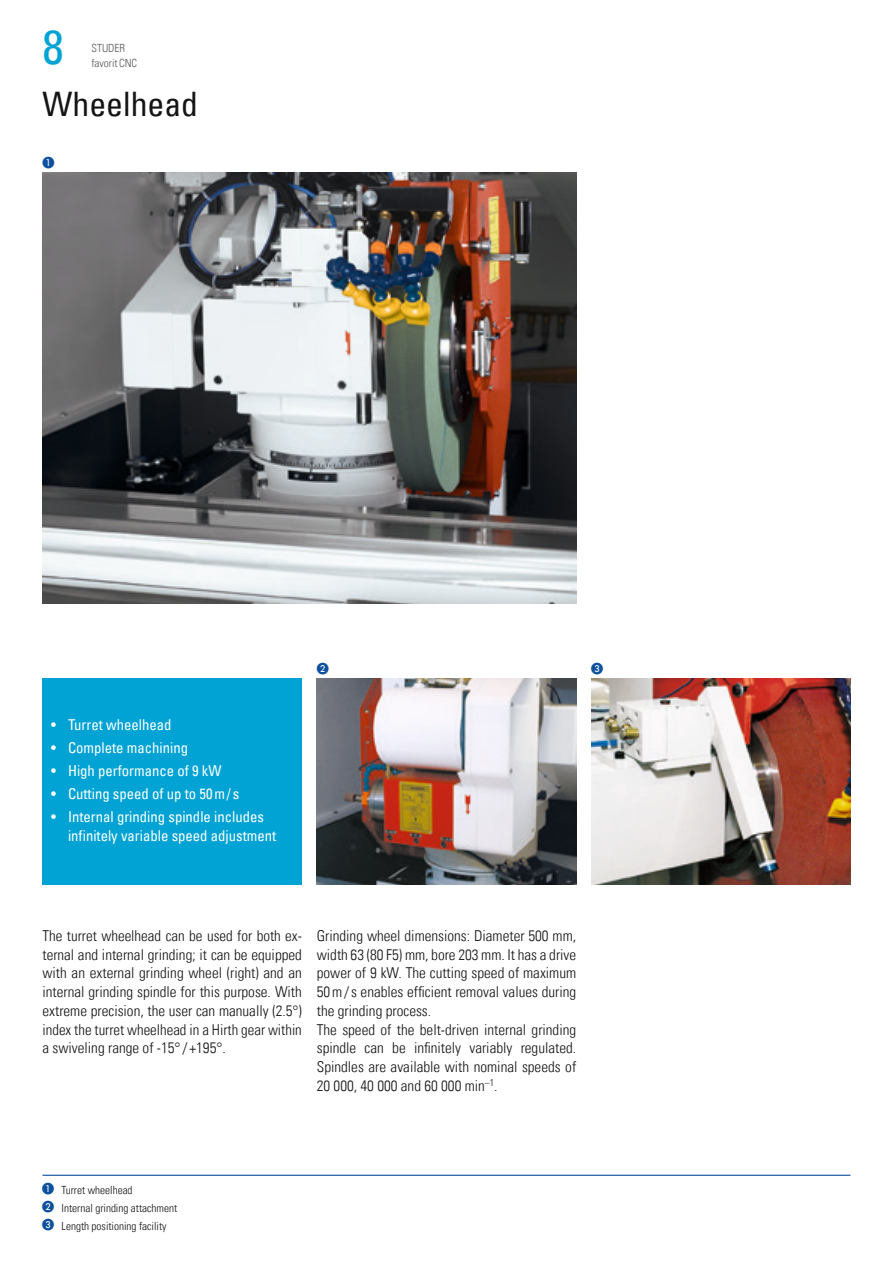
<style>
.page{position:relative;width:893px;height:1263px;background:#fff}
.page>*{position:absolute;margin:0;border:0;box-sizing:border-box;transform-origin:0 0}
.t1{font:condensed 48px "Univers Com 57";color:#00a3d3}
.t2{font:condensed 33.75px "Univers Com 57";color:#131413}
.t3{font:15px/18.8px "Univers Com 47 Light Cond";color:#131413;text-align:justify}
.t4{font:condensed 15px/18.8px "Univers Com 57";color:#fff}
.t5{font:11.25px/18px "Univers Com 47 Light Cond";color:#131413}
.t6{font:11.25px/15px "Univers Com 47 Light Cond";color:#5a5a5a}
.s1{color:#0d509d}
</style>
<div class="page">
<hr style="left:43px;top:1175px;width:807px;height:1px;background:#0d509d">
<div style="left:43px;top:678px;width:259px;height:207px;background:#00a3d3"></div>
<img style="left:43px;top:172px;width:533px;height:431px">
<img style="left:317px;top:678px;width:259px;height:207px">
<img style="left:591px;top:678px;width:259px;height:207px">
<h1 class="t1" style="left:43px;top:17px;width:23px">8</h1>
<p class="t6" style="left:91px;top:41px;width:47px">STUDER favoritCNC</p>
<h2 class="t2" style="left:43px;top:82px;width:157px">Wheelhead</h2>
<p class="t4" style="left:51px;top:715px;width:122px">• Turret wheelhead</p>
<p class="t4" style="left:51px;top:738px;width:139px">• Complete machining</p>
<p class="t4" style="left:51px;top:761px;width:172px">• High performance of 9 kW</p>
<p class="t4" style="left:51px;top:784px;width:190px">• Cutting speed of up to 50m/ s</p>
<p class="t4" style="left:68px;top:807px;width:210px;text-indent:-17px">• Internal grinding spindle includes infinitely variable speed adjustment</p>
<p class="t3" style="left:43px;top:926px;width:261px">The turret wheelhead can be used for both ex&shy;ternal and internal grinding; it can be equipped with an external grinding wheel (right) and an internal grinding spindle for this purpose. With extreme precision, the user can manually (2.5°) index the turret wheelhead in a Hirth gear within a swiveling range of -15° / +195°.</p>
<p class="t3" style="left:317px;top:926px;width:261px;text-align:left">Grinding wheel dimensions: Diameter 500 mm, width 63 (80 F5) mm, bore 203 mm. It has a drive power of 9 kW. The cutting speed of maximum 50m/s enables efficient removal values during the grinding process.<br>The speed of the belt-driven internal grinding spindle can be infinitely variably regulated.<br>Spindles are available with nominal speeds of 20 000, 40 000 and 60 000 min<sup>–1</sup>.</p>
<p class="t5" style="left:42px;top:1181px;width:137px"><span class="s1">❶</span> Turret wheelhead<br><span class="s1">❷</span> Internal grinding attachment<br><span class="s1">❸</span> Length positioning facility</p>
</div>
